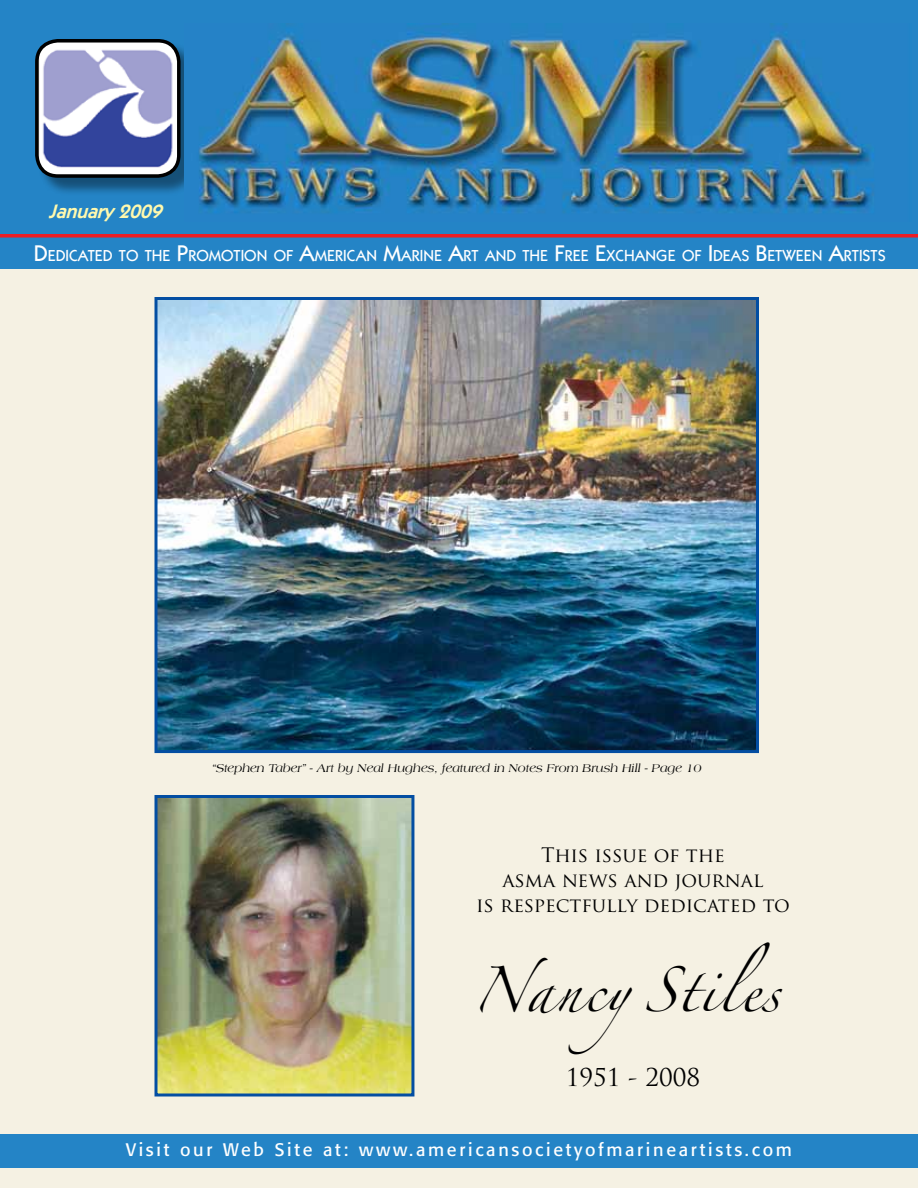
<style>
.page{position:relative;width:918px;height:1188px;background:#fff}
.page>*{position:absolute;margin:0;border:0;box-sizing:border-box;transform-origin:0 0}
.t1{font:40.95px "Zapfino";letter-spacing:.05em;color:#000;scale:.95 1}
.t2{font:24px "Trajan Pro";color:#000}
.t3{font:19.5px/25.2px "Trajan Pro";color:#000;text-align:center}
.t4{font:italic 600 19.35px "Itc Kabel";color:#fff9ae}
.t5{font:18px "Formata";letter-spacing:.15em;color:#fff}
.t6{font:500 16.05px "Itc Kabel";color:#fff}
.t7{font:italic 12px "Americana";color:#000}
.s1{font-size:22.8px}
</style>
<div class="page">
<div style="left:0;top:268px;width:918px;height:920px;background:#f5f1e3"></div>
<div style="left:0;top:1134px;width:918px;height:34px;background:#2484c6"></div>
<div style="left:0;top:0;width:918px;height:268px;background:#2484c6"></div>
<svg style="left:0;top:234px;width:918px;height:4px;background:#d52937"></svg>
<div style="left:37px;top:41px;width:162px;height:155px;background:#000;opacity:.4"></div>
<img style="left:37px;top:41px;width:142px;height:135px">
<div style="left:35px;top:39px;width:146px;height:139px;border:4px solid #000;border-radius:21px"></div>
<img style="left:184px;top:23px;width:690px;height:190px">
<img style="left:158px;top:301px;width:597px;height:448px">
<div style="left:154px;top:297px;width:605px;height:456px;border:3px solid #034ea2"></div>
<img style="left:158px;top:799px;width:252px;height:293px">
<div style="left:154px;top:795px;width:260px;height:301px;border:3px solid #034ea2"></div>
<p class="t4" style="left:48px;top:201px;width:121px">January 2009</p>
<p class="t6" style="left:34px;top:246px;width:853px"><span class="s1">D</span>EDICATED TO THE <span class="s1">P</span>ROMOTION OF <span class="s1">A</span>MERICAN <span class="s1">M</span>ARINE <span class="s1">A</span>RT AND THE <span class="s1">F</span>REE <span class="s1">E</span>XCHANGE OF <span class="s1">I</span> DEAS <span class="s1">B</span>ETWEEN <span class="s1">A</span>RTISTS</p>
<p class="t7" style="left:213px;top:761px;width:491px">“Stephen Taber” - Art by Neal Hughes, featured in Notes From Brush Hill - Page 10</p>
<p class="t3" style="left:476px;top:842px;width:315px">This issue of the<br>asma news and journal<br>is respectfully dedicated to</p>
<h1 class="t1" style="left:472px;top:973px;width:325px">NancyStiles</h1>
<h2 class="t2" style="left:566px;top:1062px;width:136px">1951 - 2008</h2>
<p class="t5" style="left:126px;top:1139px;width:668px">Visit our Web Site at: www.americansocietyofmarineartists.com</p>
</div>
